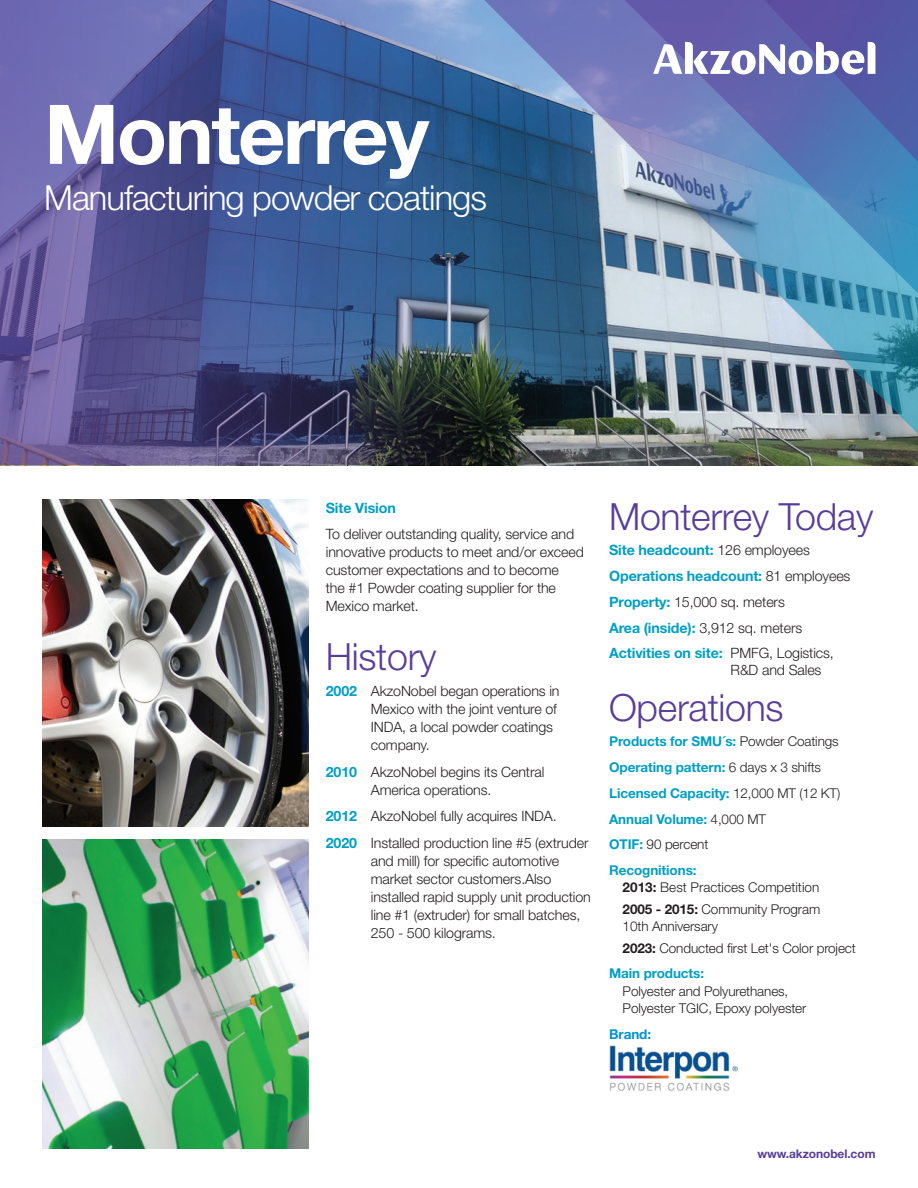
<style>
.page{position:relative;width:918px;height:1188px;background:#fff}
.page>*{position:absolute;margin:0;border:0;box-sizing:border-box;transform-origin:0 0}
.t1{font:700 82.5px "Helvetica Neue LT Std";letter-spacing:-.03em;color:#fff}
.t2{font:300 37.5px "Helvetica Neue LT Std";letter-spacing:-.01em;color:#593e99}
.t3{font:300 34.5px "Helvetica Neue LT Std";letter-spacing:-.03em;color:#fff}
.t4{font:300 14.25px/18px "Helvetica Neue LT Std";letter-spacing:-.01em;color:#231f20}
.t5{font:700 14.25px/25.8px "Helvetica Neue LT Std";letter-spacing:-.01em;color:#009fc3}
.t6{font:300 13.5px/21.5px "Helvetica Neue LT Std";letter-spacing:-.01em;color:#231f20}
.t7{font:700 13.5px/25.8px "Helvetica Neue LT Std";letter-spacing:-.01em;color:#009fc3}
.t8{font:700 13.5px "Helvetica Neue LT Std";letter-spacing:-.01em;color:#0093d0}
.t9{font:700 12px "Helvetica Neue LT Std";letter-spacing:-.01em;color:#593e99}
.s1{font-weight:700;color:#009fc3}
.s2{font-weight:300;color:#231f20}
.s3{font-weight:700}
</style>
<div class="page">
<img style="left:485px;top:0;width:433px;height:455px">
<svg style="left:604px;top:0;width:314px;height:315px"></svg>
<img style="left:0;top:0;width:485px;height:465px">
<img style="left:43px;top:499px;width:266px;height:327px">
<img style="left:43px;top:839px;width:266px;height:310px">
<img style="left:609px;top:1046px;width:128px;height:45px">
<svg style="left:653px;top:0;width:265px;height:184px"></svg>
<h1 class="t1" style="left:44px;top:83px;width:386px">Monterrey</h1>
<h3 class="t3" style="left:44px;top:177px;width:444px">Manufacturing powder coatings</h3>
<p class="t5" style="left:326px;top:495px;width:71px">Site Vision</p>
<p class="t4" style="left:326px;top:525px;width:260px">To deliver outstanding quality, service and innovative products to meet and/or exceed customer expectations and to become<br>the #1 Powder coating supplier for the Mexico market.</p>
<h2 class="t2" style="left:326px;top:634px;width:112px">History</h2>
<p class="t4" style="left:371px;top:682px;width:190px;text-indent:-45px"><span class="s1">2002</span> AkzoNobel began operations in<br>Mexico with the joint venture of<br>INDA, a local powder coatings company.</p>
<p class="t4" style="left:326px;top:763px;width:220px;text-align:center"><span class="s1">2010</span> AkzoNobel begins its Central<br>America operations.</p>
<p class="t4" style="left:326px;top:803px;width:264px;line-height:26.5px"><span class="s1">2012</span> AkzoNobel fully acquires INDA.<br><span class="s1">2020</span> Installed production line #5 (extruder</p>
<p class="t4" style="left:371px;top:852px;width:222px">and mill) for specific automotive market sector customers.Also installed rapid supply unit production line #1 (extruder) for small batches,<br>250 - 500 kilograms.</p>
<h2 class="t2" style="left:609px;top:493px;width:266px">Monterrey Today</h2>
<p class="t5" style="left:609px;top:537px;width:243px">Site headcount: <span class="s2">126 employees </span>Operations headcount: <span class="s2">81 employees </span>Property: <span class="s2">15,000 sq. meters<br></span>Area (inside): <span class="s2">3,912 sq. meters </span>Activities on site: <span class="s2">PMFG, Logistics,</span></p>
<p class="t4" style="left:731px;top:660px;width:92px">R&amp;D and Sales</p>
<h2 class="t2" style="left:609px;top:684px;width:176px">Operations</h2>
<p class="t7" style="left:609px;top:728px;width:233px">Products for SMU´s: <span class="s2">Powder Coatings<br></span>Operating pattern: <span class="s2">6 days x 3 shifts<br></span>Licensed Capacity: <span class="s2">12,000 MT (12 KT)<br></span>Annual Volume: <span class="s2">4,000 MT<br></span>OTIF: <span class="s2">90 percent<br></span>Recognitions:</p>
<p class="t6" style="left:623px;top:877px;width:199px"><span class="s3">2013:</span> Best Practices Competition<br><span class="s3">2005 - 2015:</span> Community Program</p>
<p class="t6" style="left:623px;top:915px;width:235px">10th Anniversary<br><span class="s3">2023:</span> Conducted first Let's Color project</p>
<p class="t7" style="left:609px;top:960px;width:97px">Main products:</p>
<p class="t6" style="left:623px;top:982px;width:185px;line-height:17.2px">Polyester and Polyurethanes,<br>Polyester TGIC, Epoxy polyester</p>
<p class="t8" style="left:609px;top:1026px;width:43px">Brand:</p>
<p class="t9" style="left:758px;top:1146px;width:119px">www.akzonobel.com</p>
</div>
